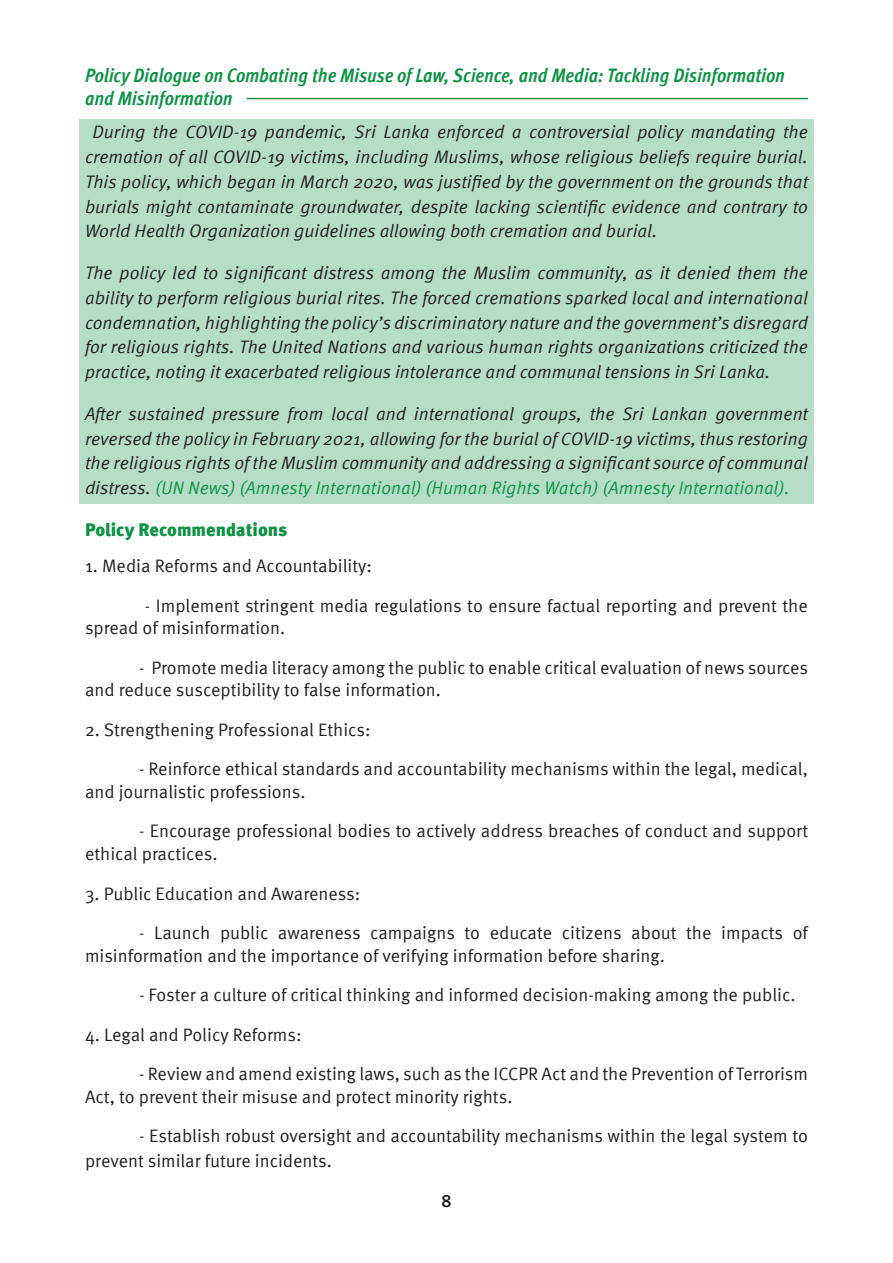
<style>
.page{position:relative;width:893px;height:1263px;background:#fff}
.page>*{position:absolute;margin:0;border:0;box-sizing:border-box;transform-origin:0 0}
.t1{font:italic 700 condensed 19.5px/23.4px "Meta Pro";color:#0d9344}
.Body{font:italic 18px/24.8px "Meta Pro";color:#231f20;text-align:justify}
.Body-2{font:18px/22.5px "Meta Pro";color:#231f20}
.Body-3{font:900 18px "Meta Pro";color:#0d9344}
.t2{font:500 18px "Meta Pro";color:#231f20}
.s1{color:#0d9344}
</style>
<div class="page">
<hr style="left:247px;top:98px;width:561px;height:1px;background:#0d9344">
<div style="left:79px;top:119px;width:735px;height:385px;background:#b6dec7"></div>
<p class="t1" style="left:85px;top:62px;width:701px">Policy Dialogue on Combating the Misuse of Law, Science, and Media: Tackling Disinformation and Misinformation</p>
<p class="Body" style="left:85px;top:119px;width:725px;text-indent:8px">During the COVID-19 pandemic, Sri Lanka enforced a controversial policy mandating the cremation of all COVID-19 victims, including Muslims, whose religious beliefs require burial.<br>This policy, which began in March 2020, was justified by the government on the grounds that burials might contaminate groundwater, despite lacking scientific evidence and contrary to World Health Organization guidelines allowing both cremation and burial.</p>
<p class="Body" style="left:85px;top:259px;width:724px">The policy led to significant distress among the Muslim community, as it denied them the ability to perform religious burial rites. The forced cremations sparked local and international condemnation, highlighting the policy’s discriminatory nature and the government’s disregard for religious rights. The United Nations and various human rights organizations criticized the practice, noting it exacerbated religious intolerance and communal tensions in Sri Lanka.</p>
<p class="Body" style="left:85px;top:400px;width:724px">After sustained pressure from local and international groups, the Sri Lankan government reversed the policy in February 2021, allowing for the burial of COVID-19 victims, thus restoring the religious rights of the Muslim community and addressing a significant source of communal distress. <span class="s1">(UN News) (Amnesty International) (Human Rights Watch) (Amnesty International).</span></p>
<p class="Body-3" style="left:85px;top:515px;width:204px">Policy Recommendations</p>
<p class="Body-2" style="left:85px;top:554px;width:288px">1. Media Reforms and Accountability:</p>
<p class="Body-2" style="left:85px;top:593px;width:724px;text-indent:60px">- Implement stringent media regulations to ensure factual reporting and prevent the spread of misinformation.</p>
<p class="Body-2" style="left:85px;top:655px;width:725px;text-indent:54px">- Promote media literacy among the public to enable critical evaluation of news sources and reduce susceptibility to false information.</p>
<p class="Body-2" style="left:85px;top:717px;width:287px">2. Strengthening Professional Ethics:</p>
<p class="Body-2" style="left:85px;top:757px;width:724px;text-indent:54px">- Reinforce ethical standards and accountability mechanisms within the legal, medical, and journalistic professions.</p>
<p class="Body-2" style="left:85px;top:819px;width:725px;text-indent:54px">- Encourage professional bodies to actively address breaches of conduct and support ethical practices.</p>
<p class="Body-2" style="left:85px;top:881px;width:277px">3. Public Education and Awareness:</p>
<p class="Body-2" style="left:85px;top:920px;width:724px;text-indent:54px">- Launch public awareness campaigns to educate citizens about the impacts of misinformation and the importance of verifying information before sharing.</p>
<p class="Body-2" style="left:139px;top:982px;width:658px">- Foster a culture of critical thinking and informed decision-making among the public.</p>
<p class="Body-2" style="left:85px;top:1022px;width:218px">4. Legal and Policy Reforms:</p>
<p class="Body-2" style="left:85px;top:1061px;width:724px;text-indent:54px">- Review and amend existing laws, such as the ICCPR Act and the Prevention of Terrorism<br>Act, to prevent their misuse and protect minority rights.</p>
<p class="Body-2" style="left:85px;top:1122px;width:724px;line-height:24.8px;text-indent:54px">- Establish robust oversight and accountability mechanisms within the legal system to prevent similar future incidents.</p>
<p class="t2" style="left:441px;top:1186px;width:12px">8</p>
</div>
